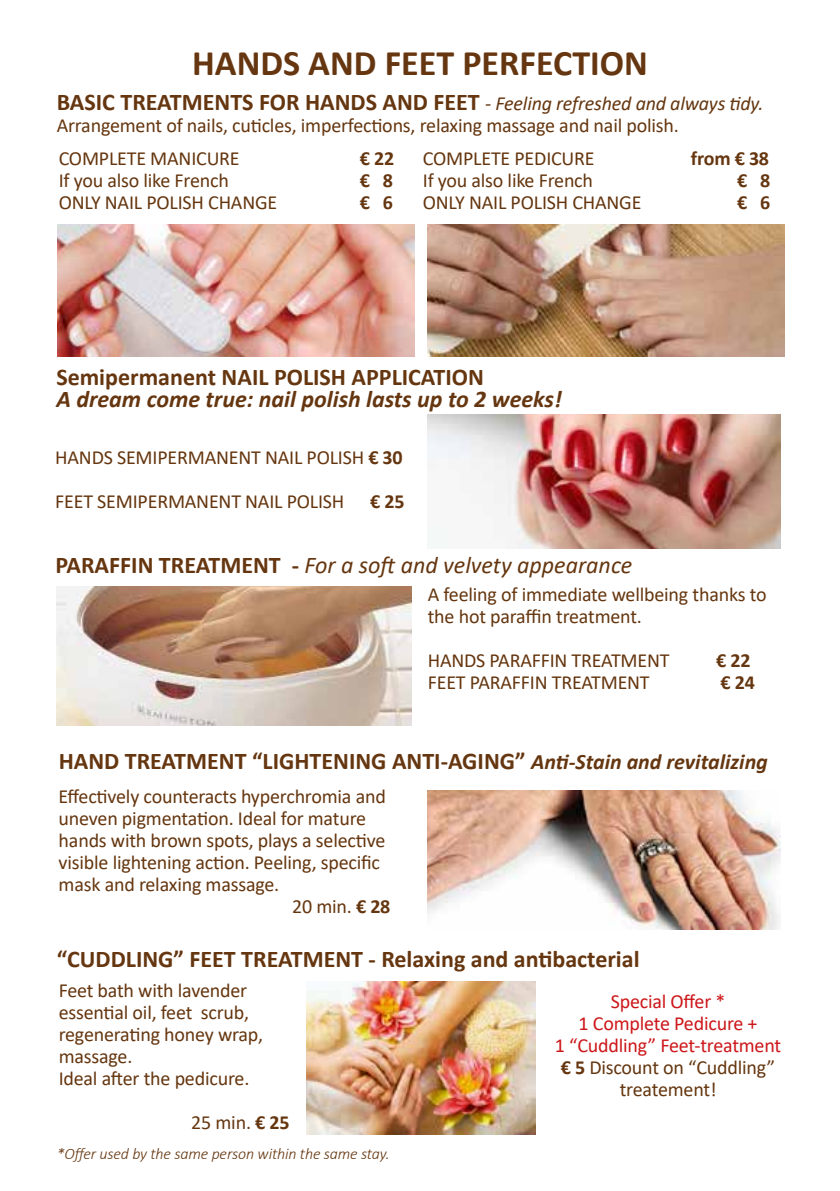
<style>
.page{position:relative;width:840px;height:1191px;background:#fff}
.page>*{position:absolute;margin:0;border:0;box-sizing:border-box;transform-origin:0 0}
.t1{font:700 36px "Calibri";color:#65360f}
.t2{font:700 24px "Calibri";color:#65360f}
.t3{font:italic 24px "Calibri";color:#65360f}
.t4{font:italic 700 24px "Calibri";color:#65360f}
.t5{font:20px/22px "Calibri";letter-spacing:-.01em;color:#65360f}
.t6{font:20px/22px "Calibri";letter-spacing:-.01em;color:#cd171a;text-align:center}
.t7{font:700 20px "Calibri";letter-spacing:-.01em;color:#65360f}
.t8{font:italic 300 16px "Calibri";letter-spacing:-.01em;color:#65360f}
.s1{font-weight:700;font-size:24px}
.s2{font-style:italic}
.s3{font-weight:700}
.s4{font-weight:700;font-style:normal}
.s5{font-style:italic;font-size:22px}
.s6{font-weight:700;color:#65360f}
.s7{color:#65360f}
</style>
<div class="page">
<img style="left:58px;top:224px;width:356px;height:132px">
<img style="left:427px;top:224px;width:356px;height:132px">
<img style="left:427px;top:414px;width:352px;height:135px">
<img style="left:57px;top:586px;width:354px;height:139px">
<img style="left:306px;top:981px;width:228px;height:153px">
<img style="left:427px;top:790px;width:353px;height:139px">
<h1 class="t1" style="left:192px;top:38px;width:457px">HANDS AND FEET PERFECTION</h1>
<p class="t5" style="left:57px;top:91px;width:707px"><span class="s1">BASIC TREATMENTS FOR HANDS AND FEET</span> <span class="s2">- Feeling refreshed and always tidy.<br></span>Arrangement of nails, cuticles, imperfections, relaxing massage and nail polish.</p>
<p class="t5" style="left:59px;top:147px;width:182px">COMPLETE MANICURE</p>
<p class="t7" style="left:360px;top:144px;width:36px">€ 22</p>
<p class="t5" style="left:59px;top:169px;width:172px">If you also like French</p>
<p class="t7" style="left:360px;top:166px;width:35px">€ 8</p>
<p class="t5" style="left:59px;top:191px;width:220px">ONLY NAIL POLISH CHANGE</p>
<p class="t7" style="left:360px;top:188px;width:35px">€ 6</p>
<p class="t5" style="left:422px;top:147px;width:173px">COMPLETE PEDICURE</p>
<p class="t7" style="left:690px;top:144px;width:80px">from € 38</p>
<p class="t5" style="left:422px;top:169px;width:172px">If you also like French</p>
<p class="t7" style="left:736px;top:166px;width:35px">€ 8</p>
<p class="t5" style="left:422px;top:191px;width:220px">ONLY NAIL POLISH CHANGE</p>
<p class="t7" style="left:736px;top:188px;width:35px">€ 6</p>
<p class="t2" style="left:56px;top:360px;width:429px">Semipermanent NAIL POLISH APPLICATION</p>
<p class="t4" style="left:56px;top:382px;width:507px">A dream come true: nail polish lasts up to 2 weeks!</p>
<p class="t5" style="left:55px;top:446px;width:349px">HANDS SEMIPERMANENT NAIL POLISH <span class="s3">€ 30</span></p>
<p class="t5" style="left:55px;top:490px;width:290px">FEET SEMIPERMANENT NAIL POLISH</p>
<p class="t7" style="left:370px;top:487px;width:36px">€ 25</p>
<p class="t3" style="left:55px;top:548px;width:578px"><span class="s4">PARAFFIN TREATMENT -</span> For a soft and velvety appearance</p>
<p class="t5" style="left:427px;top:583px;width:340px">A feeling of immediate wellbeing thanks to the hot paraffin treatment.</p>
<p class="t5" style="left:427px;top:649px;width:243px">HANDS PARAFFIN TREATMENT</p>
<p class="t7" style="left:715px;top:646px;width:36px">€ 22</p>
<p class="t5" style="left:427px;top:671px;width:223px">FEET PARAFFIN TREATMENT</p>
<p class="t7" style="left:720px;top:668px;width:36px">€ 24</p>
<p class="t2" style="left:59px;top:744px;width:710px">HAND TREATMENT “LIGHTENING ANTI-AGING” <span class="s5">Anti-Stain and revitalizing</span></p>
<p class="t5" style="left:59px;top:785px;width:328px">Effectively counteracts hyperchromia and</p>
<p class="t5" style="left:59px;top:807px;width:309px">uneven pigmentation. Ideal for mature</p>
<p class="t5" style="left:59px;top:829px;width:328px">hands with brown spots, plays a selective</p>
<p class="t5" style="left:59px;top:851px;width:323px">visible lightening action. Peeling, specific</p>
<p class="t5" style="left:59px;top:873px;width:222px">mask and relaxing massage.</p>
<p class="t5" style="left:292px;top:895px;width:100px">20 min. <span class="s3">€ 28</span></p>
<p class="t2" style="left:57px;top:941px;width:584px">“CUDDLING” FEET TREATMENT - Relaxing and antibacterial</p>
<p class="t6" style="left:554px;top:990px;width:228px">Special Offer *<br>1 Complete Pedicure +<br>1 “Cuddling” Feet-treatment <span class="s6">€ 5</span> <span class="s7">Discount on “Cuddling” treatement!</span></p>
<p class="t5" style="left:59px;top:978px;width:206px">Feet bath with lavender essential oil, feet scrub, regenerating honey wrap, massage.<br>Ideal after the pedicure.</p>
<p class="t5" style="left:191px;top:1110px;width:100px">25 min. <span class="s3">€ 25</span></p>
<p class="t8" style="left:57px;top:1143px;width:334px">*Offer used by the same person within the same stay.</p>
</div>
